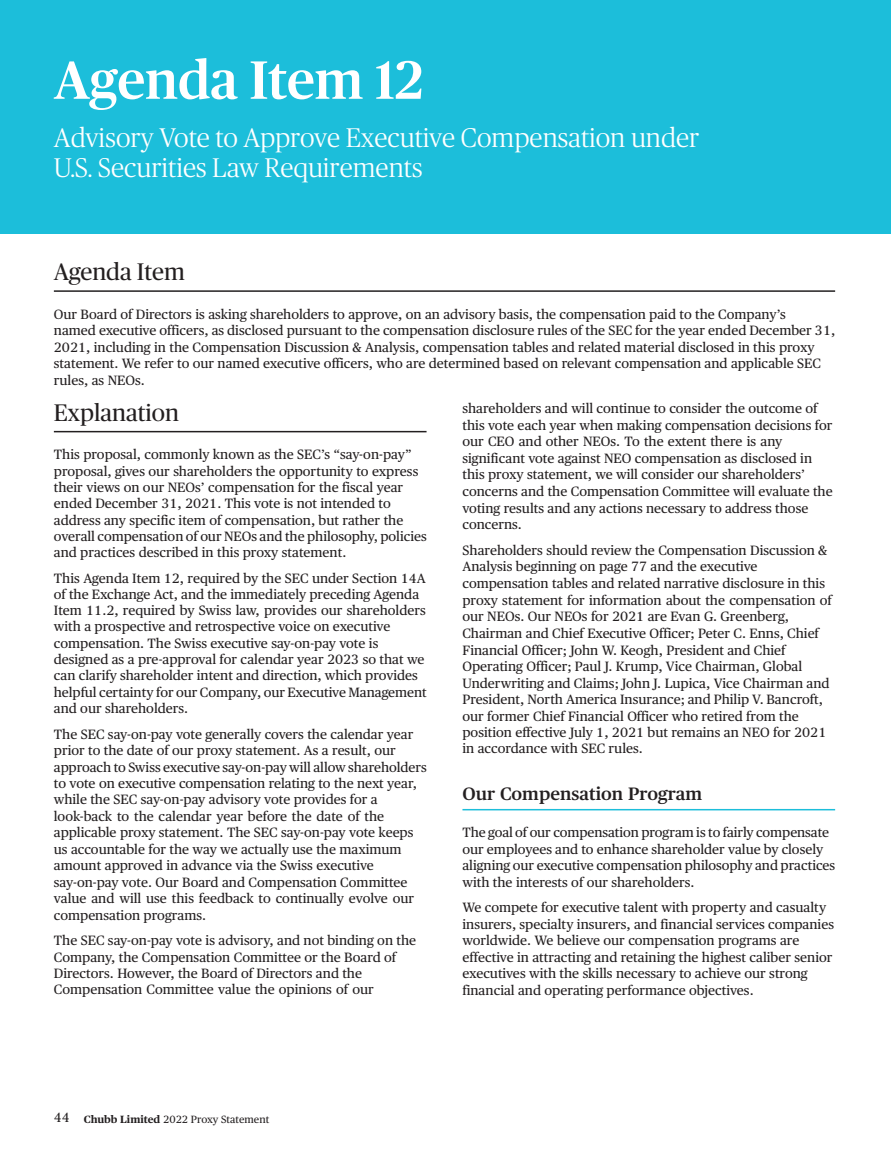
<style>
.page{position:relative;width:891px;height:1161px;background:#fff}
.page>*{position:absolute;margin:0;border:0;box-sizing:border-box;transform-origin:0 0}
.t1{font:500 53.85px "Chubb Publico";color:#fff}
.t2{font:300 27px/30px "Chubb Publico";color:#fff}
.t3{font:24px "Chubb Publico";color:#231f20}
.t4{font:600 18px "Chubb Publico Text TF";color:#231f20}
.t5{font:13.5px/16.5px "Chubb Publico Text TF";color:#231f20}
.t6{font:10.5px "Chubb Publico Text TF";color:#231f20}
.s1{font-size:13.5px}
.s2{font-weight:700}
</style>
<div class="page">
<div style="left:0;top:0;width:891px;height:233px;background:#1cbeda"></div>
<hr style="left:54px;top:290px;width:781px;height:2px;background:#231f20">
<hr style="left:54px;top:431px;width:373px;height:1px;background:#231f20">
<hr style="left:462px;top:809px;width:373px;height:1px;background:#1cbeda">
<h1 class="t1" style="left:54px;top:59px;width:371px">Agenda Item 12</h1>
<h2 class="t2" style="left:54px;top:124px;width:647px">Advisory Vote to Approve Executive Compensation under<br>U.S. Securities Law Requirements</h2>
<h3 class="t3" style="left:54px;top:262px;width:133px">Agenda Item</h3>
<p class="t5" style="left:54px;top:307px;width:783px">Our Board of Directors is asking shareholders to approve, on an advisory basis, the compensation paid to the Company’s<br>named executive officers, as disclosed pursuant to the compensation disclosure rules of the SEC for the year ended December 31, 2021, including in the Compensation Discussion &amp; Analysis, compensation tables and related material disclosed in this proxy statement. We refer to our named executive officers, who are determined based on relevant compensation and applicable SEC rules, as NEOs.</p>
<h3 class="t3" style="left:54px;top:403px;width:127px">Explanation</h3>
<p class="t5" style="left:54px;top:448px;width:374px">This proposal, commonly known as the SEC’s “say-on-pay” proposal, gives our shareholders the opportunity to express their views on our NEOs’ compensation for the fiscal year ended December 31, 2021. This vote is not intended to address any specific item of compensation, but rather the overall compensation of our NEOs and the philosophy, policies and practices described in this proxy statement.</p>
<p class="t5" style="left:54px;top:571px;width:374px">This Agenda Item 12, required by the SEC under Section 14A of the Exchange Act, and the immediately preceding Agenda Item 11.2, required by Swiss law, provides our shareholders with a prospective and retrospective voice on executive compensation. The Swiss executive say-on-pay vote is designed as a pre-approval for calendar year 2023 so that we can clarify shareholder intent and direction, which provides helpful certainty for our Company, our Executive Management and our shareholders.</p>
<p class="t5" style="left:54px;top:727px;width:374px">The SEC say-on-pay vote generally covers the calendar year prior to the date of our proxy statement. As a result, our approach to Swiss executive say-on-pay will allow shareholders to vote on executive compensation relating to the next year, while the SEC say-on-pay advisory vote provides for a look-back to the calendar year before the date of the applicable proxy statement. The SEC say-on-pay vote keeps us accountable for the way we actually use the maximum amount approved in advance via the Swiss executive say-on-pay vote. Our Board and Compensation Committee value and will use this feedback to continually evolve our compensation programs.</p>
<p class="t5" style="left:54px;top:933px;width:364px">The SEC say-on-pay vote is advisory, and not binding on the Company, the Compensation Committee or the Board of Directors. However, the Board of Directors and the Compensation Committee value the opinions of our</p>
<p class="t5" style="left:462px;top:401px;width:372px">shareholders and will continue to consider the outcome of this vote each year when making compensation decisions for our CEO and other NEOs. To the extent there is any significant vote against NEO compensation as disclosed in this proxy statement, we will consider our shareholders’ concerns and the Compensation Committee will evaluate the voting results and any actions necessary to address those concerns.</p>
<p class="t5" style="left:462px;top:543px;width:371px">Shareholders should review the Compensation Discussion &amp; Analysis beginning on page 77 and the executive compensation tables and related narrative disclosure in this proxy statement for information about the compensation of our NEOs. Our NEOs for 2021 are Evan G. Greenberg, Chairman and Chief Executive Officer; Peter C. Enns, Chief Financial Officer; John W. Keogh, President and Chief Operating Officer; Paul J. Krump, Vice Chairman, Global Underwriting and Claims; John J. Lupica, Vice Chairman and President, North America Insurance; and Philip V. Bancroft, our former Chief Financial Officer who retired from the position effective July 1, 2021 but remains an NEO for 2021 in accordance with SEC rules.</p>
<h3 class="t4" style="left:462px;top:787px;width:241px">Our Compensation Program</h3>
<p class="t5" style="left:462px;top:826px;width:374px">The goal of our compensation program is to fairly compensate our employees and to enhance shareholder value by closely aligning our executive compensation philosophy and practices with the interests of our shareholders.</p>
<p class="t5" style="left:462px;top:900px;width:373px">We compete for executive talent with property and casualty insurers, specialty insurers, and financial services companies worldwide. We believe our compensation programs are effective in attracting and retaining the highest caliber senior executives with the skills necessary to achieve our strong financial and operating performance objectives.</p>
<p class="t6" style="left:54px;top:1115px;width:217px"><span class="s1">44</span> <span class="s2">Chubb Limited</span> 2022 Proxy Statement</p>
</div>
